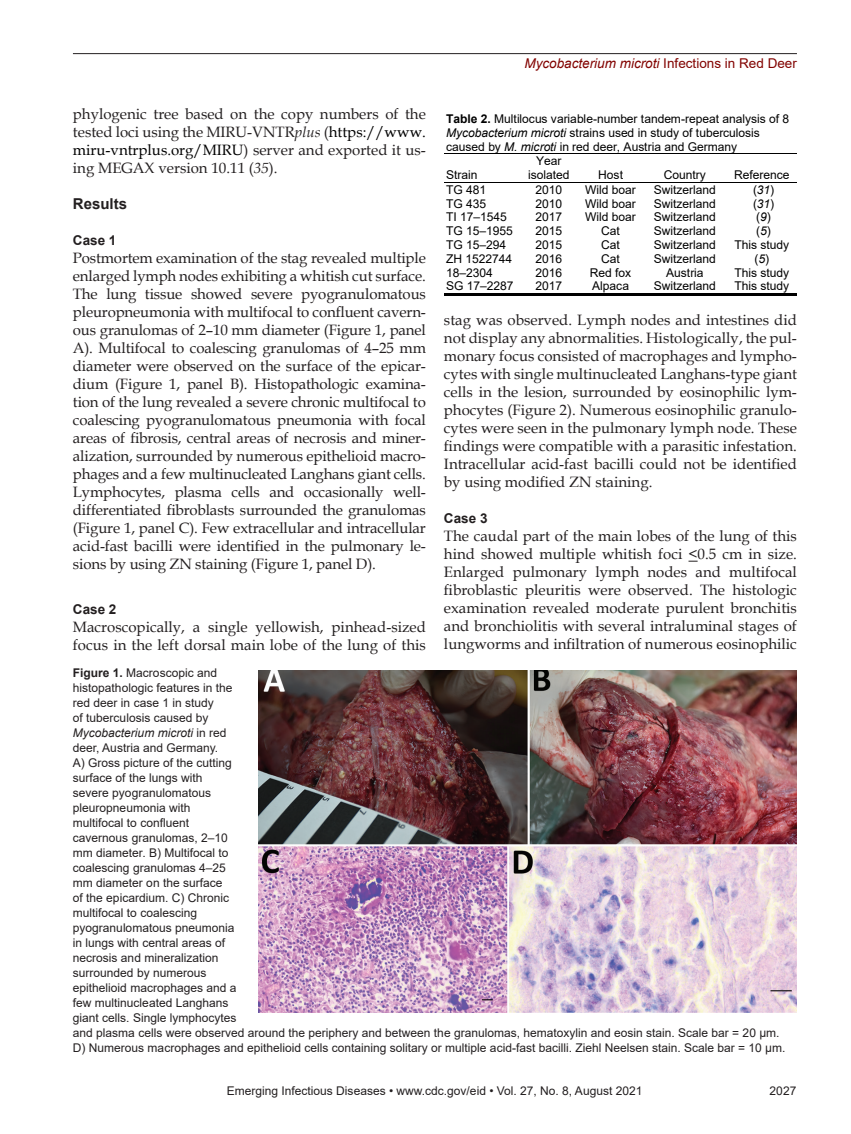
<style>
.page{position:relative;width:851px;height:1134px;background:#fff}
.page>*{position:absolute;margin:0;border:0;box-sizing:border-box;transform-origin:0 0}
.t1{font:15px/18px "Book Antiqua";color:#231f20;text-align:justify}
.t2{font:700 15px "Arial";color:#231f20}
.t3{font:italic 13.5px "Arial";color:#820301}
.t4{font:700 13.5px "Arial";color:#231f20}
.t5{font:12px/15px "Arial";color:#231f20}
.t6{font:12px/13.8px "Arial";letter-spacing:-.005em;color:#000}
.s1{font-style:italic}
.s2{color:#000}
.s3{font-style:normal}
.s4{font-weight:700}
</style>
<div class="page">
<hr style="left:73px;top:53px;width:723px;height:1px;background:#231f20">
<hr style="left:444px;top:153px;width:77px;height:1px;background:#000">
<hr style="left:521px;top:153px;width:56px;height:1px;background:#000">
<hr style="left:577px;top:153px;width:67px;height:1px;background:#000">
<hr style="left:645px;top:153px;width:80px;height:1px;background:#000">
<hr style="left:726px;top:153px;width:70px;height:1px;background:#000">
<hr style="left:444px;top:182px;width:77px;height:1px;background:#000">
<hr style="left:521px;top:182px;width:56px;height:1px;background:#000">
<hr style="left:577px;top:182px;width:67px;height:1px;background:#000">
<hr style="left:645px;top:182px;width:80px;height:1px;background:#000">
<hr style="left:726px;top:182px;width:70px;height:1px;background:#000">
<hr style="left:444px;top:293px;width:77px;height:2px;background:#000">
<hr style="left:522px;top:293px;width:55px;height:2px;background:#000">
<hr style="left:578px;top:293px;width:66px;height:2px;background:#000">
<hr style="left:645px;top:293px;width:80px;height:2px;background:#000">
<hr style="left:726px;top:293px;width:70px;height:2px;background:#000">
<img style="left:258px;top:671px;width:538px;height:342px">
<p class="t1" style="left:73px;top:104px;width:354px">phylogenic tree based on the copy numbers of the tested loci using the MIRU-VNTR<span class="s1">plus</span> (<span class="s2">https://www. miru-vntrplus.org/MIRU</span>) server and exported it us&shy;ing MEGAX version 10.11 (<span class="s1">35</span>).</p>
<p class="t2" style="left:73px;top:193px;width:56px">Results</p>
<p class="t4" style="left:73px;top:231px;width:45px">Case 1</p>
<p class="t1" style="left:73px;top:249px;width:354px">Postmortem examination of the stag revealed multiple enlarged lymph nodes exhibiting a whitish cut surface.<br>The lung tissue showed severe pyogranulomatous pleuropneumonia with multifocal to confluent cavern&shy;ous granulomas of 2–10 mm diameter (Figure 1, panel A). Multifocal to coalescing granulomas of 4–25 mm diameter were observed on the surface of the epicar&shy;dium (Figure 1, panel B). Histopathologic examina&shy;tion of the lung revealed a severe chronic multifocal to coalescing pyogranulomatous pneumonia with focal areas of fibrosis, central areas of necrosis and miner&shy;alization, surrounded by numerous epithelioid macro&shy;phages and a few multinucleated Langhans giant cells.<br>Lymphocytes, plasma cells and occasionally well&shy;differentiated fibroblasts surrounded the granulomas (Figure 1, panel C). Few extracellular and intracellular acid-fast bacilli were identified in the pulmonary le&shy;sions by using ZN staining (Figure 1, panel D).</p>
<p class="t4" style="left:73px;top:600px;width:45px">Case 2</p>
<p class="t1" style="left:73px;top:618px;width:354px">Macroscopically, a single yellowish, pinhead-sized focus in the left dorsal main lobe of the lung of this</p>
<p class="t3" style="left:524px;top:55px;width:274px">Mycobacterium microti <span class="s3">Infections in Red Deer</span></p>
<p class="t6" style="left:446px;top:112px;width:344px"><span class="s4">Table 2.</span> Multilocus variable-number tandem-repeat analysis of 8<br><span class="s1">Mycobacterium microti</span> strains used in study of tuberculosis caused by <span class="s1">M. microti</span> in red deer, Austria and Germany</p>
<p class="t6" style="left:446px;top:168px;width:33px">Strain</p>
<p class="t6" style="left:528px;top:154px;width:43px;text-align:center">Year isolated</p>
<p class="t6" style="left:598px;top:168px;width:26px">Host</p>
<p class="t6" style="left:663px;top:168px;width:44px">Country</p>
<p class="t6" style="left:734px;top:168px;width:57px">Reference</p>
<p class="t6" style="left:446px;top:183px;width:42px">TG 481</p>
<p class="t6" style="left:535px;top:183px;width:28px">2010</p>
<p class="t6" style="left:585px;top:183px;width:52px">Wild boar</p>
<p class="t6" style="left:653px;top:183px;width:64px">Switzerland</p>
<p class="t6" style="left:753px;top:183px;width:23px">(<span class="s1">31</span>)</p>
<p class="t6" style="left:446px;top:196px;width:42px">TG 435</p>
<p class="t6" style="left:535px;top:196px;width:28px">2010</p>
<p class="t6" style="left:585px;top:196px;width:52px">Wild boar</p>
<p class="t6" style="left:653px;top:196px;width:64px">Switzerland</p>
<p class="t6" style="left:753px;top:196px;width:23px">(<span class="s1">31</span>)</p>
<p class="t6" style="left:446px;top:210px;width:62px">TI 17–1545</p>
<p class="t6" style="left:535px;top:210px;width:28px">2017</p>
<p class="t6" style="left:585px;top:210px;width:52px">Wild boar</p>
<p class="t6" style="left:653px;top:210px;width:64px">Switzerland</p>
<p class="t6" style="left:756px;top:210px;width:16px">(<span class="s1">9</span>)</p>
<p class="t6" style="left:446px;top:224px;width:68px">TG 15–1955</p>
<p class="t6" style="left:535px;top:224px;width:28px">2015</p>
<p class="t6" style="left:601px;top:224px;width:20px">Cat</p>
<p class="t6" style="left:653px;top:224px;width:64px">Switzerland</p>
<p class="t6" style="left:756px;top:224px;width:16px">(<span class="s1">5</span>)</p>
<p class="t6" style="left:446px;top:238px;width:62px">TG 15–294</p>
<p class="t6" style="left:535px;top:238px;width:28px">2015</p>
<p class="t6" style="left:601px;top:238px;width:20px">Cat</p>
<p class="t6" style="left:653px;top:238px;width:64px">Switzerland</p>
<p class="t6" style="left:734px;top:238px;width:56px">This study</p>
<p class="t6" style="left:446px;top:252px;width:68px">ZH 1522744</p>
<p class="t6" style="left:535px;top:252px;width:28px">2016</p>
<p class="t6" style="left:601px;top:252px;width:20px">Cat</p>
<p class="t6" style="left:653px;top:252px;width:64px">Switzerland</p>
<p class="t6" style="left:754px;top:252px;width:16px">(<span class="s1">5</span>)</p>
<p class="t6" style="left:446px;top:265px;width:48px">18–2304</p>
<p class="t6" style="left:535px;top:265px;width:28px">2016</p>
<p class="t6" style="left:589px;top:265px;width:43px">Red fox</p>
<p class="t6" style="left:666px;top:265px;width:39px">Austria</p>
<p class="t6" style="left:734px;top:265px;width:56px">This study</p>
<p class="t6" style="left:446px;top:279px;width:69px">SG 17–2287</p>
<p class="t6" style="left:535px;top:279px;width:28px">2017</p>
<p class="t6" style="left:592px;top:279px;width:38px">Alpaca</p>
<p class="t6" style="left:653px;top:279px;width:64px">Switzerland</p>
<p class="t6" style="left:734px;top:279px;width:56px">This study</p>
<p class="t1" style="left:444px;top:311px;width:354px">stag was observed. Lymph nodes and intestines did not display any abnormalities. Histologically, the pul&shy;monary focus consisted of macrophages and lympho&shy;cytes with single multinucleated Langhans-type giant cells in the lesion, surrounded by eosinophilic lym&shy;phocytes (Figure 2). Numerous eosinophilic granulo&shy;cytes were seen in the pulmonary lymph node. These findings were compatible with a parasitic infestation.<br>Intracellular acid-fast bacilli could not be identified by using modified ZN staining.</p>
<p class="t4" style="left:444px;top:509px;width:45px">Case 3</p>
<p class="t1" style="left:444px;top:527px;width:354px">The caudal part of the main lobes of the lung of this hind showed multiple whitish foci &lt;0.5 cm in size.<br>Enlarged pulmonary lymph nodes and multifocal fibroblastic pleuritis were observed. The histologic examination revealed moderate purulent bronchitis and bronchiolitis with several intraluminal stages of lungworms and infiltration of numerous eosinophilic</p>
<p class="t5" style="left:73px;top:665px;width:714px"><span class="s4">Figure 1.</span> Macroscopic and<br>histopathologic features in the<br>red deer in case 1 in study<br>of tuberculosis caused by<br><span class="s1">Mycobacterium microti</span> in red<br>deer, Austria and Germany.<br>A) Gross picture of the cutting<br>surface of the lungs with<br>severe pyogranulomatous<br>pleuropneumonia with<br>multifocal to confluent<br>cavernous granulomas, 2–10<br>mm diameter. B) Multifocal to<br>coalescing granulomas 4–25<br>mm diameter on the surface<br>of the epicardium. C) Chronic<br>multifocal to coalescing<br>pyogranulomatous pneumonia<br>in lungs with central areas of<br>necrosis and mineralization<br>surrounded by numerous<br>epithelioid macrophages and a<br>few multinucleated Langhans<br>giant cells. Single lymphocytes<br>and plasma cells were observed around the periphery and between the granulomas, hematoxylin and eosin stain. Scale bar = 20 μm.<br>D) Numerous macrophages and epithelioid cells containing solitary or multiple acid-fast bacilli. Ziehl Neelsen stain. Scale bar = 10 μm.</p>
<p class="t5" style="left:227px;top:1084px;width:417px">Emerging Infectious Diseases • www.cdc.gov/eid • Vol. 27, No. 8, August 2021</p>
<p class="t5" style="left:769px;top:1084px;width:28px">2027</p>
</div>
